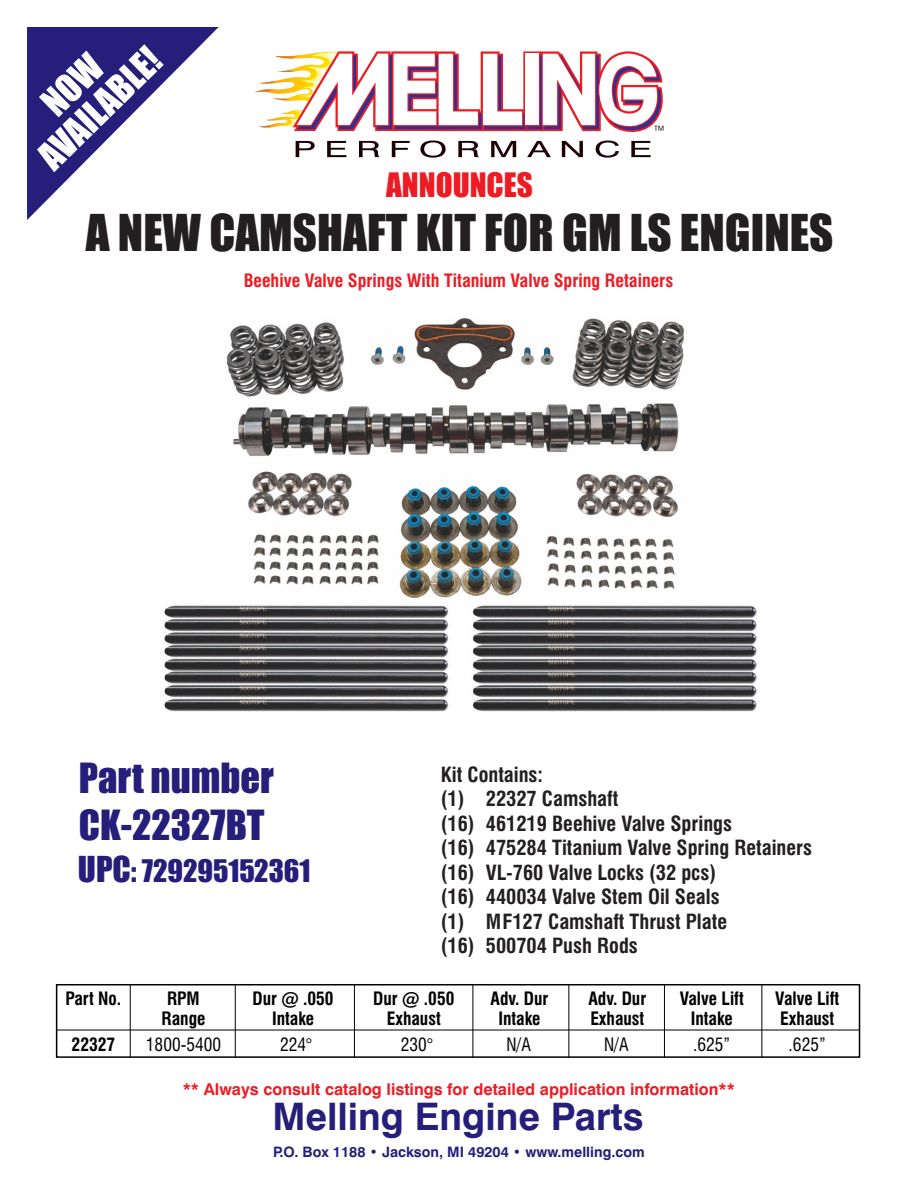
<style>
.page{position:relative;width:918px;height:1188px;background:#fff}
.page>*{position:absolute;margin:0;border:0;box-sizing:border-box;transform-origin:0 0}
.t1{font:46.95px "Impact";color:#231f20}
.t2{font:38.4px/47px "Impact";color:#251e7a}
.t3{font:700 37.95px "Swiss 721 BT";color:#251e7a}
.t4{font:35.7px/36px "Impact";color:#fff;text-align:center}
.t5{font:31.2px "Impact";color:#ed1c24}
.t6{font:28.8px "Impact";color:#251e7a}
.t7{font:700 condensed 20.4px/24.5px "Swiss 721 BT";color:#231f20}
.t8{font:700 condensed 18px/19.5px "Swiss 721 BT";color:#000;text-align:center}
.t9{font:700 condensed 18px "Swiss 721 BT";color:#ed1c24}
.t10{font:condensed 18px "Swiss 721 BT";color:#000}
.t11{font:700 16.35px "Swiss 721 BT";color:#ed1c24}
.t12{font:700 14.4px "Swiss 721 BT";color:#251e7a}
.s1{font-size:33px}
</style>
<div class="page">
<img style="left:164px;top:317px;width:593px;height:395px">
<svg style="left:255px;top:51px;width:409px;height:107px"></svg>
<svg style="left:27px;top:27px;width:192px;height:193px"></svg>
<div style="left:56px;top:984px;width:804px;height:74px;border:2px solid #000"></div>
<hr style="left:57px;top:1030px;width:803px;height:1px;background:#000">
<hr style="left:130px;top:985px;width:1px;height:72px;background:#000">
<hr style="left:354px;top:985px;width:1px;height:72px;background:#000">
<hr style="left:473px;top:985px;width:1px;height:72px;background:#000">
<hr style="left:568px;top:985px;width:1px;height:72px;background:#000">
<hr style="left:664px;top:985px;width:1px;height:72px;background:#000">
<hr style="left:235px;top:985px;width:1px;height:72px;background:#000">
<hr style="left:761px;top:985px;width:1px;height:72px;background:#000">
<h3 class="t4" style="left:8px;top:124px;width:156px;rotate:-44deg">NOW<br>AVAILABLE!</h3>
<h3 class="t5" style="left:386px;top:173px;width:148px">ANNOUNCES</h3>
<h1 class="t1" style="left:86px;top:214px;width:749px">A NEW CAMSHAFT KIT FOR GM LS ENGINES</h1>
<p class="t9" style="left:244px;top:274px;width:431px">Beehive Valve Springs With Titanium Valve Spring Retainers</p>
<h2 class="t2" style="left:79px;top:757px;width:197px">Part number<br>CK-22327BT</h2>
<h3 class="t6" style="left:78px;top:860px;width:234px"><span class="s1">UPC</span>: 729295152361</h3>
<p class="t7" style="left:441px;top:764px;width:104px">Kit Contains: (1)<br>(16)<br>(16)<br>(16)<br>(16)<br>(1)<br>(16)</p>
<p class="t7" style="left:486px;top:789px;width:328px">22327 Camshaft<br>461219 Beehive Valve Springs<br>475284 Titanium Valve Spring Retainers<br>VL-760 Valve Locks (32 pcs)<br>440034 Valve Stem Oil Seals<br>MF127 Camshaft Thrust Plate<br>500704 Push Rods</p>
<p class="t8" style="left:65px;top:991px;width:57px">Part No.</p>
<p class="t8" style="left:252px;top:991px;width:83px">Dur @ .050<br>Intake</p>
<p class="t10" style="left:280px;top:1037px;width:33px">224°</p>
<p class="t10" style="left:401px;top:1037px;width:33px">230°</p>
<p class="t8" style="left:373px;top:991px;width:83px">Dur @ .050<br>Exhaust</p>
<p class="t8" style="left:491px;top:991px;width:59px">Adv. Dur<br>Intake</p>
<p class="t10" style="left:506px;top:1037px;width:26px">N/A</p>
<p class="t10" style="left:604px;top:1037px;width:26px">N/A</p>
<p class="t8" style="left:161px;top:991px;width:46px">RPM<br>Range</p>
<p class="t10" style="left:146px;top:1037px;width:77px">1800-5400</p>
<p class="t8" style="left:588px;top:991px;width:59px;text-align:left">Adv. Dur<br>Exhaust</p>
<p class="t8" style="left:72px;top:1037px;width:45px">22327</p>
<p class="t8" style="left:680px;top:991px;width:66px">Valve Lift<br>Intake</p>
<p class="t10" style="left:693px;top:1037px;width:39px">.625”</p>
<p class="t10" style="left:789px;top:1037px;width:39px">.625”</p>
<p class="t8" style="left:775px;top:991px;width:66px;text-align:left">Valve Lift<br>Exhaust</p>
<p class="t11" style="left:183px;top:1082px;width:554px">** Always consult catalog listings for detailed application information**</p>
<h3 class="t3" style="left:272px;top:1101px;width:373px">Melling Engine Parts</h3>
<p class="t12" style="left:273px;top:1146px;width:373px">P.O. Box 1188 • Jackson, MI 49204 • www.melling.com</p>
</div>
